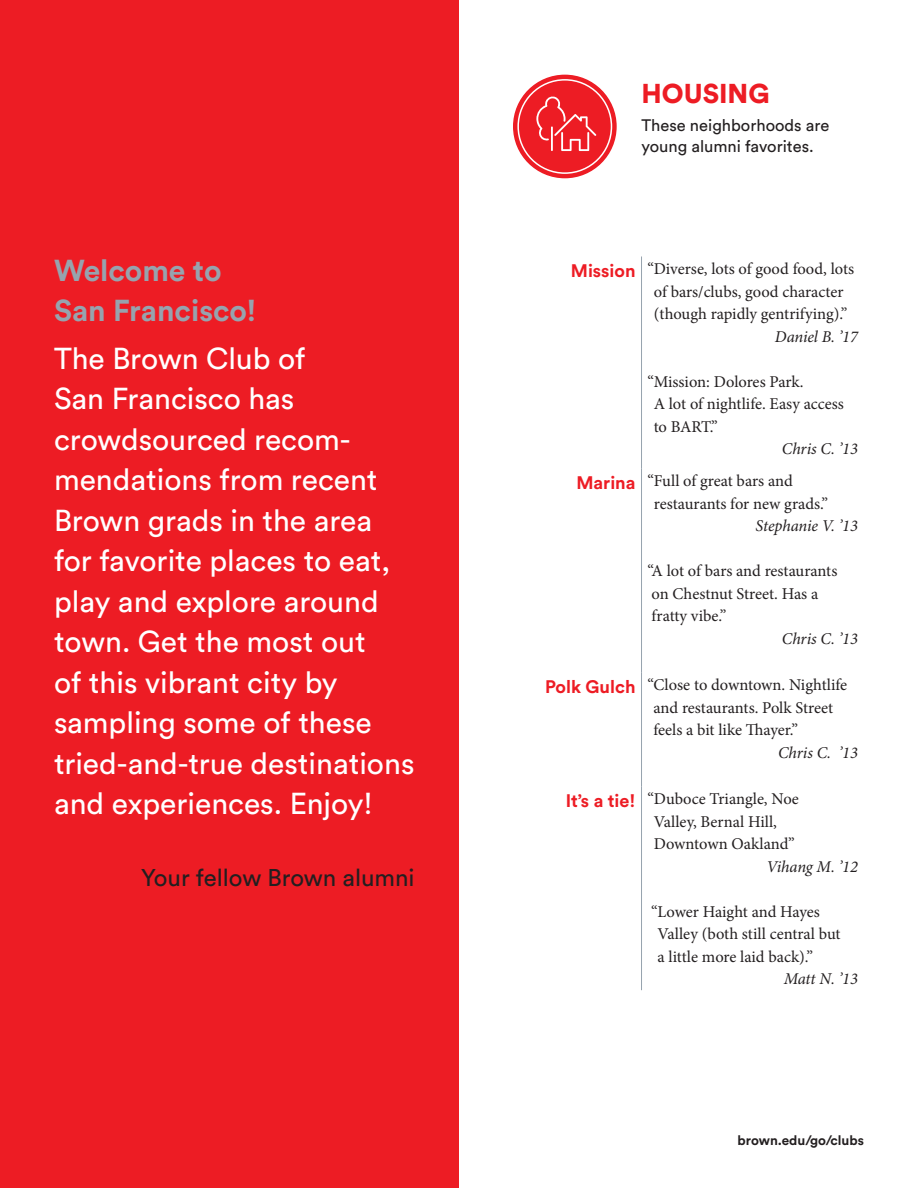
<style>
.page{position:relative;width:918px;height:1188px;background:#fff}
.page>*{position:absolute;margin:0;border:0;box-sizing:border-box;transform-origin:0 0}
.t1{font:30px/40.5px "Circular Std";color:#fff}
.t2{font:700 30px/40.5px "Circular Std";color:#97a3ae}
.Title{font:900 27px "Circular Std";color:#ed1c24}
.t3{font:24px "Circular Std";color:#231f20}
.Name_of_vendor{font:700 18px "Circular Std";color:#ed1c24}
.quote{font:16.5px/22.5px "Minion Pro";color:#231f20}
.Attribution{font:italic 16.5px "Minion Pro";letter-spacing:-.005em;color:#231f20}
.Subhead{font:16.5px/21px "Circular Std";color:#231f20}
.t4{font:700 13.5px "Circular Std";color:#231f20}
</style>
<div class="page">
<div style="left:514px;top:75px;width:102px;height:103px;background:#ed1c24;border-radius:50%"></div>
<div style="left:513px;top:75px;width:104px;height:103px;border:2px solid #ed1c24;border-radius:50%"></div>
<div style="left:517px;top:79px;width:95px;height:95px;border:2px solid #fff;border-radius:50%"></div>
<svg style="left:536px;top:96px;width:60px;height:55px"></svg>
<div style="left:0;top:0;width:459px;height:1188px;background:#ed1c24"></div>
<hr style="left:641px;top:257px;width:1px;height:211px;background:#97a3ae">
<hr style="left:641px;top:468px;width:1px;height:204px;background:#97a3ae">
<hr style="left:641px;top:672px;width:1px;height:114px;background:#97a3ae">
<hr style="left:641px;top:786px;width:1px;height:204px;background:#97a3ae">
<p class="t2" style="left:54px;top:249px;width:204px">Welcome to<br>San Francisco!</p>
<p class="t1" style="left:54px;top:337px;width:362px">The Brown Club of<br>San Francisco has crowdsourced recom&shy;mendations from recent<br>Brown grads in the area for favorite places to eat, play and explore around town. Get the most out<br>of this vibrant city by sampling some of these tried-and-true destinations and experiences. Enjoy!</p>
<p class="t3" style="left:141px;top:863px;width:275px">Your fellow Brown alumni</p>
<p class="Title" style="left:642px;top:75px;width:130px">HOUSING</p>
<p class="Subhead" style="left:642px;top:114px;width:189px">These neighborhoods are young alumni favorites.</p>
<p class="Name_of_vendor" style="left:571px;top:259px;width:66px">Mission</p>
<p class="quote" style="left:648px;top:258px;width:208px;text-align:center">“Diverse, lots of good food, lots of bars/clubs, good character (though rapidly gentrifying).”</p>
<p class="Attribution" style="left:775px;top:327px;width:85px">Daniel B. ’17</p>
<p class="quote" style="left:654px;top:371px;width:192px;text-indent:-6px">“Mission: Dolores Park.<br>A lot of nightlife. Easy access to BART.”</p>
<p class="Attribution" style="left:782px;top:439px;width:78px">Chris C. ’13</p>
<p class="Name_of_vendor" style="left:576px;top:471px;width:61px">Marina</p>
<p class="quote" style="left:654px;top:470px;width:176px;text-indent:-6px">“Full of great bars and restaurants for new grads.”</p>
<p class="Attribution" style="left:756px;top:516px;width:104px">Stephanie V. ’13</p>
<p class="quote" style="left:648px;top:560px;width:191px">“A lot of bars and restaurants on Chestnut Street. Has a fratty vibe.”</p>
<p class="Attribution" style="left:782px;top:629px;width:78px">Chris C. ’13</p>
<p class="Name_of_vendor" style="left:545px;top:675px;width:92px">Polk Gulch</p>
<p class="quote" style="left:653px;top:674px;width:195px;text-indent:-6px">“Close to downtown. Nightlife and restaurants. Polk Street feels a bit like Thayer.”</p>
<p class="Attribution" style="left:778px;top:743px;width:81px">Chris C. ’13</p>
<p class="Name_of_vendor" style="left:566px;top:789px;width:71px">It’s a tie!</p>
<p class="quote" style="left:654px;top:788px;width:147px;text-indent:-6px">“Duboce Triangle, Noe<br>Valley, Bernal Hill,<br>Downtown Oakland”</p>
<p class="Attribution" style="left:767px;top:857px;width:93px">Vihang M. ’12</p>
<p class="quote" style="left:658px;top:900px;width:185px;text-indent:-6px">“Lower Haight and Hayes<br>Valley (both still central but a little more laid back).”</p>
<p class="Attribution" style="left:784px;top:969px;width:76px">Matt N. ’13</p>
<p class="t4" style="left:738px;top:1131px;width:128px">brown.edu/go/clubs</p>
</div>
